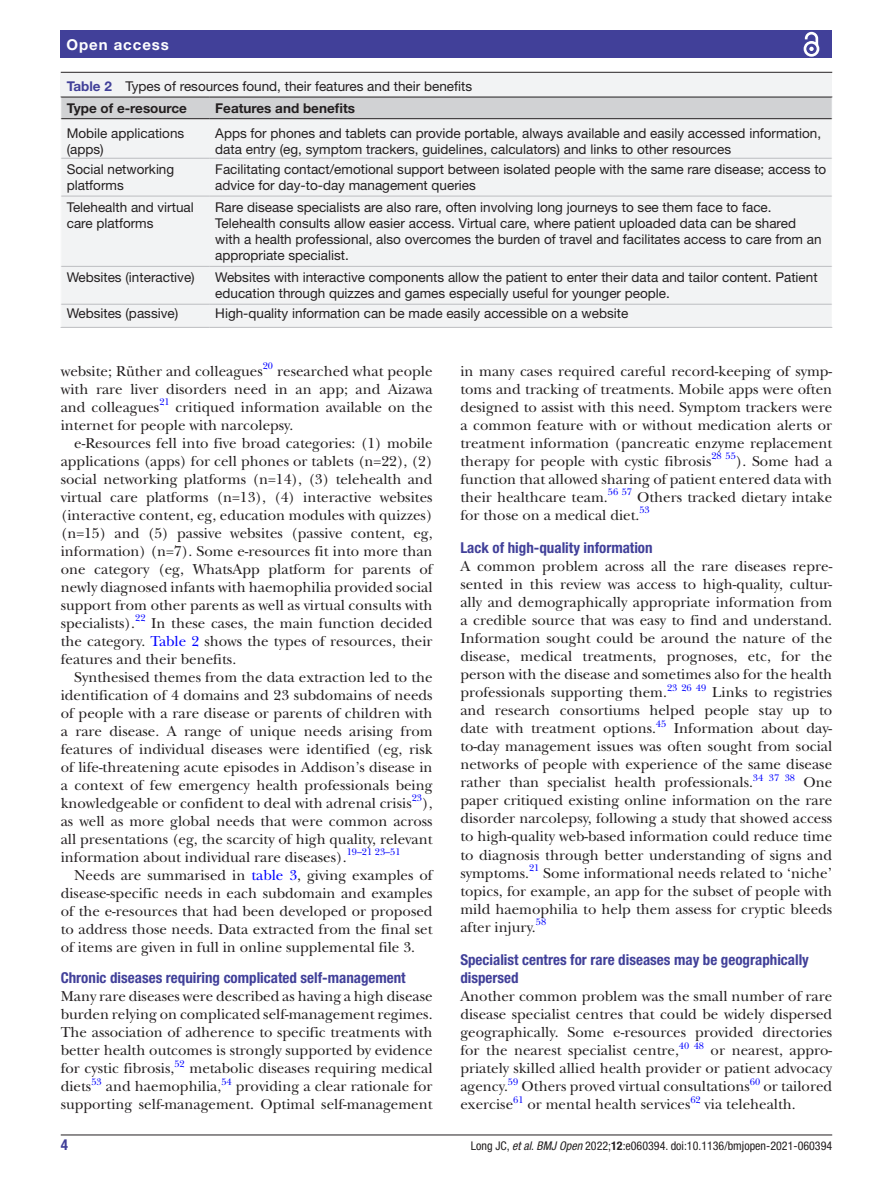
<style>
.page{position:relative;width:893px;height:1191px;background:#fff}
.page>*{position:absolute;margin:0;border:0;box-sizing:border-box;transform-origin:0 0}
.t1{font:15px/18px "New Baskerville";color:#231f20;text-align:justify}
.t2{font:700 condensed 15px/18px "Helvetica Neue LT Std";color:#414099}
.t3{font:700 15px "Helvetica Neue LT Std";letter-spacing:.065em;color:#fff}
.t4{font:13.5px/16.2px "Helvetica Neue LT Std";color:#231f20}
.t5{font:700 13.5px "Helvetica Neue LT Std";color:#231f20}
.t6{font:condensed 12px "Helvetica Neue LT Std";color:#231f20}
.t7{font:9.9px "New Baskerville";color:#00f}
.s1{font-weight:700;color:#414099}
.s2{font-weight:700}
.s3{color:#00f}
.s4{font-style:italic}
</style>
<div class="page">
<hr style="left:61px;top:1134px;width:771px;height:1px;background:#231f20">
<div style="left:61px;top:31px;width:771px;height:27px;background:#414099"></div>
<svg style="left:803px;top:31px;width:17px;height:26px"></svg>
<div style="left:61px;top:73px;width:771px;height:254px;background:#f2f3f4"></div>
<hr style="left:61px;top:72px;width:771px;height:1px;background:#231f20">
<hr style="left:61px;top:158px;width:148px;height:1px;background:#bcbdc0">
<hr style="left:209px;top:158px;width:623px;height:1px;background:#bcbdc0">
<hr style="left:61px;top:196px;width:148px;height:1px;background:#bcbdc0">
<hr style="left:209px;top:196px;width:623px;height:1px;background:#bcbdc0">
<hr style="left:61px;top:266px;width:148px;height:1px;background:#bcbdc0">
<hr style="left:209px;top:266px;width:623px;height:1px;background:#bcbdc0">
<hr style="left:61px;top:304px;width:148px;height:1px;background:#bcbdc0">
<hr style="left:61px;top:327px;width:148px;height:1px;background:#bcbdc0">
<hr style="left:209px;top:304px;width:623px;height:1px;background:#bcbdc0">
<hr style="left:209px;top:327px;width:623px;height:1px;background:#bcbdc0">
<svg style="left:60px;top:97px;width:773px;height:22px;background:#c6c7c9"></svg>
<p class="t3" style="left:66px;top:35px;width:104px">Open access</p>
<p class="t4" style="left:67px;top:75px;width:407px;line-height:22px"><span class="s1">Table 2</span> Types of resources found, their features and their benefits<br><span class="s2">Type of e-resource</span></p>
<p class="t5" style="left:215px;top:99px;width:141px">Features and benefits</p>
<p class="t4" style="left:67px;top:124px;width:119px">Mobile applications (apps)</p>
<p class="t4" style="left:215px;top:124px;width:607px">Apps for phones and tablets can provide portable, always available and easily accessed information, data entry (eg, symptom trackers, guidelines, calculators) and links to other resources</p>
<p class="t4" style="left:67px;top:161px;width:109px">Social networking platforms</p>
<p class="t4" style="left:215px;top:161px;width:613px">Facilitating contact/emotional support between isolated people with the same rare disease; access to advice for day-to-day management queries</p>
<p class="t4" style="left:67px;top:199px;width:129px">Telehealth and virtual care platforms</p>
<p class="t4" style="left:215px;top:199px;width:608px">Rare disease specialists are also rare, often involving long journeys to see them face to face.<br>Telehealth consults allow easier access. Virtual care, where patient uploaded data can be shared with a health professional, also overcomes the burden of travel and facilitates access to care from an appropriate specialist.</p>
<p class="t4" style="left:67px;top:269px;width:129px">Websites (interactive)</p>
<p class="t4" style="left:215px;top:269px;width:604px">Websites with interactive components allow the patient to enter their data and tailor content. Patient education through quizzes and games especially useful for younger people.</p>
<p class="t4" style="left:67px;top:305px;width:113px">Websites (passive)</p>
<p class="t4" style="left:215px;top:305px;width:415px">High-quality information can be made easily accessible on a website</p>
<p class="t1" style="left:61px;top:362px;width:204px">website; Rüther and colleagues</p>
<p class="t7" style="left:263px;top:360px;width:12px">20</p>
<p class="t1" style="left:61px;top:362px;width:373px;text-indent:216px">researched what people with rare liver disorders need in an app; and Aizawa and colleagues</p>
<p class="t7" style="left:159px;top:396px;width:12px">21</p>
<p class="t1" style="left:61px;top:398px;width:373px;text-indent:115px">critiqued information available on the internet for people with narcolepsy.</p>
<p class="t1" style="left:61px;top:434px;width:373px;text-indent:14px">e-Resources fell into five broad categories: (1) mobile applications (apps) for cell phones or tablets (n=22), (2) social networking platforms (n=14), (3) telehealth and virtual care platforms (n=13), (4) interactive websites (interactive content, eg, education modules with quizzes) (n=15) and (5) passive websites (passive content, eg, information) (n=7). Some e-resources fit into more than one category (eg, WhatsApp platform for parents of newly diagnosed infants with haemophilia provided social support from other parents as well as virtual consults with specialists).</p>
<p class="t7" style="left:135px;top:612px;width:12px">22</p>
<p class="t1" style="left:61px;top:614px;width:373px;text-indent:90px">In these cases, the main function decided the category. <span class="s3">Table 2</span> shows the types of resources, their features and their benefits.</p>
<p class="t1" style="left:61px;top:668px;width:373px;text-indent:14px">Synthesised themes from the data extraction led to the identification of 4 domains and 23 subdomains of needs of people with a rare disease or parents of children with a rare disease. A range of unique needs arising from features of individual diseases were identified (eg, risk of life-threatening acute episodes in Addison’s disease in a context of few emergency health professionals being knowledgeable or confident to deal with adrenal crisis</p>
<p class="t7" style="left:412px;top:792px;width:12px">23</p>
<p class="t1" style="left:61px;top:794px;width:373px;text-indent:361px">), as well as more global needs that were common across all presentations (eg, the scarcity of high quality, relevant information about individual rare diseases).<sup>19–21</sup> <sup>23–51</sup></p>
<p class="t1" style="left:61px;top:866px;width:373px;text-indent:14px">Needs are summarised in <span class="s3">table 3</span>, giving examples of disease-specific needs in each subdomain and examples of the e-resources that had been developed or proposed to address those needs. Data extracted from the final set of items are given in full in online supplemental file 3.</p>
<p class="t2" style="left:61px;top:968px;width:346px">Chronic diseases requiring complicated self-management</p>
<p class="t1" style="left:61px;top:987px;width:373px">Many rare diseases were described as having a high disease burden relying on complicated self-management regimes.<br>The association of adherence to specific treatments with better health outcomes is strongly supported by evidence for cystic fibrosis,</p>
<p class="t7" style="left:174px;top:1057px;width:12px">52</p>
<p class="t1" style="left:189px;top:1059px;width:245px">metabolic diseases requiring medical</p>
<p class="t1" style="left:61px;top:1077px;width:32px">diets</p>
<p class="t7" style="left:91px;top:1075px;width:12px">53</p>
<p class="t1" style="left:106px;top:1077px;width:117px">and haemophilia,</p>
<p class="t7" style="left:221px;top:1075px;width:12px">54</p>
<p class="t1" style="left:61px;top:1077px;width:373px;text-align:right">providing a clear rationale for<br>supporting self-management. Optimal self-management</p>
<p class="t1" style="left:460px;top:362px;width:373px">in many cases required careful record-keeping of symp&shy;toms and tracking of treatments. Mobile apps were often designed to assist with this need. Symptom trackers were a common feature with or without medication alerts or treatment information (pancreatic enzyme replacement therapy for people with cystic fibrosis</p>
<p class="t7" style="left:711px;top:450px;width:26px">28 55</p>
<p class="t1" style="left:460px;top:452px;width:373px;text-indent:276px">). Some had a function that allowed sharing of patient entered data with their healthcare team.</p>
<p class="t7" style="left:608px;top:486px;width:26px">56 57</p>
<p class="t1" style="left:460px;top:488px;width:373px;text-indent:177px">Others tracked dietary intake for those on a medical diet.</p>
<p class="t7" style="left:639px;top:504px;width:12px">53</p>
<p class="t2" style="left:460px;top:539px;width:194px">Lack of high-quality information</p>
<p class="t1" style="left:460px;top:557px;width:373px">A common problem across all the rare diseases repre&shy;sented in this review was access to high-quality, cultur&shy;ally and demographically appropriate information from a credible source that was easy to find and understand.<br>Information sought could be around the nature of the disease, medical treatments, prognoses, etc, for the person with the disease and sometimes also for the health professionals supporting them.</p>
<p class="t7" style="left:667px;top:681px;width:41px">23 26 49</p>
<p class="t1" style="left:460px;top:683px;width:373px;text-indent:252px">Links to registries and research consortiums helped people stay up to date with treatment options.</p>
<p class="t7" style="left:656px;top:717px;width:12px">45</p>
<p class="t1" style="left:460px;top:719px;width:373px;text-indent:213px">Information about day&shy;to-day management issues was often sought from social networks of people with experience of the same disease rather than specialist health professionals.</p>
<p class="t7" style="left:753px;top:771px;width:44px">34 37 38</p>
<p class="t1" style="left:460px;top:773px;width:373px;text-indent:343px">One paper critiqued existing online information on the rare disorder narcolepsy, following a study that showed access to high-quality web-based information could reduce time to diagnosis through better understanding of signs and symptoms.<sup>21</sup> Some informational needs related to ‘niche’ topics, for example, an app for the subset of people with mild haemophilia to help them assess for cryptic bleeds after injury.</p>
<p class="t7" style="left:536px;top:915px;width:12px">58</p>
<p class="t2" style="left:460px;top:950px;width:350px">Specialist centres for rare diseases may be geographically dispersed</p>
<p class="t1" style="left:460px;top:987px;width:373px">Another common problem was the small number of rare disease specialist centres that could be widely dispersed geographically. Some e-resources provided directories for the nearest specialist centre,</p>
<p class="t7" style="left:679px;top:1039px;width:27px">40 48</p>
<p class="t1" style="left:460px;top:1041px;width:373px;text-indent:250px">or nearest, appro&shy;priately skilled allied health provider or patient advocacy agency.</p>
<p class="t7" style="left:508px;top:1075px;width:12px">59</p>
<p class="t1" style="left:522px;top:1077px;width:230px">Others proved virtual consultations</p>
<p class="t7" style="left:750px;top:1075px;width:12px">60</p>
<p class="t1" style="left:763px;top:1077px;width:70px">or tailored</p>
<p class="t1" style="left:460px;top:1095px;width:54px">exercise</p>
<p class="t7" style="left:513px;top:1093px;width:12px">61</p>
<p class="t1" style="left:527px;top:1095px;width:164px">or mental health services</p>
<p class="t7" style="left:690px;top:1093px;width:12px">62</p>
<p class="t1" style="left:705px;top:1095px;width:93px">via telehealth.</p>
<p class="t2" style="left:61px;top:1135px;width:9px">4</p>
<p class="t6" style="left:471px;top:1138px;width:363px">Long JC, <span class="s4">et al</span>. <span class="s4">BMJ Open</span> 2022;<span class="s2">12</span>:e060394. doi:10.1136/bmjopen-2021-060394</p>
</div>
